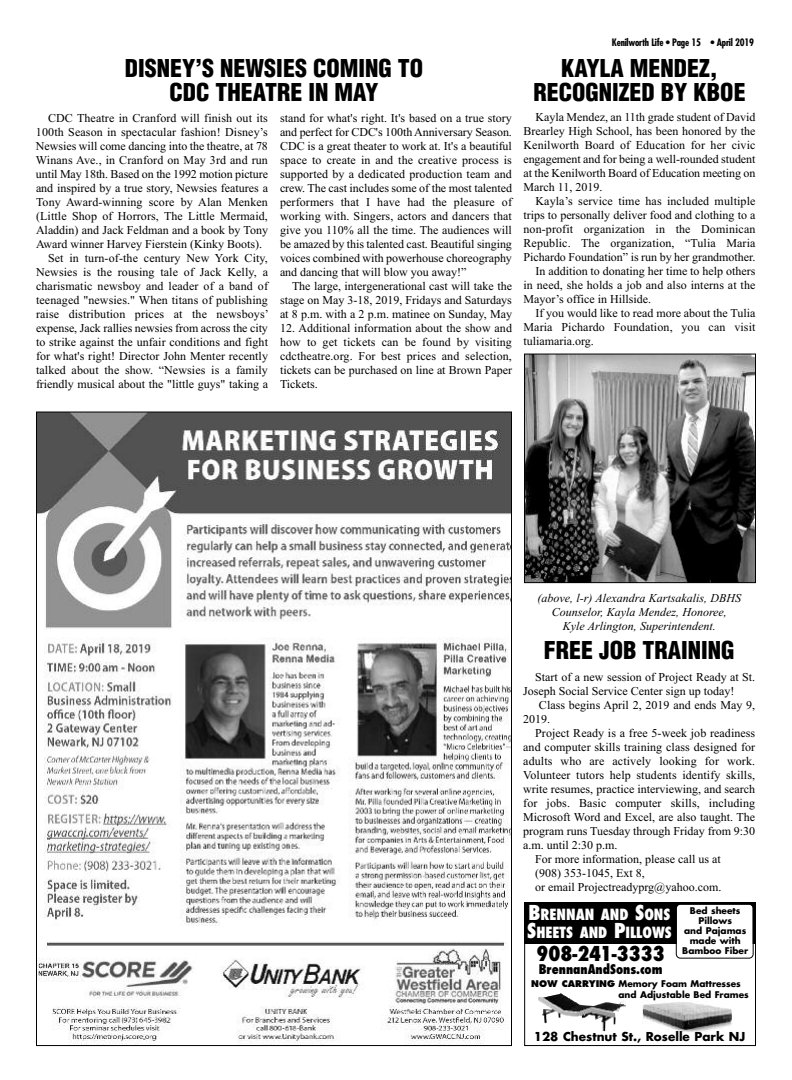
<style>
.page{position:relative;width:792px;height:1080px;background:#fff}
.page>*{position:absolute;margin:0;border:0;box-sizing:border-box;transform-origin:0 0}
.t1{font:900 condensed 24px/24px "Helvetica";color:#000;text-align:center}
.t2{font:800 condensed 20px "Futura";color:#000}
.t3{font:800 condensed 15px/18px "Futura";color:#fff}
.t4{font:800 condensed 13px "Futura";color:#000}
.t5{font:12px/14px "Times New Roman";color:#000;text-align:justify}
.t6{font:italic 12px/14px "Times New Roman";color:#000;text-align:center}
.t7{font:700 12px "Futura";color:#000}
.t8{font:700 condensed 10px "Futura";letter-spacing:-.025em;color:#000}
.t9{font:700 9px/10px "Futura";color:#000}
.s1{font-size:20px}
.s2{font-weight:800}
</style>
<div class="page">
<img style="left:38px;top:414px;width:472px;height:630px">
<img style="left:526px;top:356px;width:228px;height:225px">
<div style="left:524px;top:354px;width:232px;height:229px;border:1px solid #000"></div>
<div style="left:524px;top:902px;width:232px;height:41px;background:#000"></div>
<div style="left:524px;top:902px;width:232px;height:144px;border:1px solid #000"></div>
<img style="left:642px;top:1002px;width:91px;height:29px">
<img style="left:538px;top:993px;width:88px;height:39px">
<svg style="left:676px;top:904px;width:78px;height:55px"></svg>
<h1 class="t1" style="left:125px;top:56px;width:300px">DISNEY’S NEWSIES COMING TO<br>CDC THEATRE IN MAY</h1>
<p class="t5" style="left:48px;top:111px;width:221px">CDC Theatre in Cranford will finish out its</p>
<p class="t5" style="left:36px;top:125px;width:233px">100th Season in spectacular fashion! Disney’s</p>
<p class="t5" style="left:36px;top:139px;width:233px">Newsies will come dancing into the theatre, at 78</p>
<p class="t5" style="left:36px;top:153px;width:233px">Winans Ave., in Cranford on May 3rd and run</p>
<p class="t5" style="left:36px;top:167px;width:233px">until May 18th. Based on the 1992 motion picture</p>
<p class="t5" style="left:36px;top:181px;width:234px">and inspired by a true story, Newsies features a</p>
<p class="t5" style="left:36px;top:195px;width:233px">Tony Award-winning score by Alan Menken</p>
<p class="t5" style="left:36px;top:209px;width:233px">(Little Shop of Horrors, The Little Mermaid,</p>
<p class="t5" style="left:36px;top:223px;width:234px">Aladdin) and Jack Feldman and a book by Tony</p>
<p class="t5" style="left:36px;top:237px;width:228px">Award winner Harvey Fierstein (Kinky Boots).</p>
<p class="t5" style="left:48px;top:251px;width:221px">Set in turn-of-the century New York City,</p>
<p class="t5" style="left:36px;top:265px;width:234px">Newsies is the rousing tale of Jack Kelly, a</p>
<p class="t5" style="left:36px;top:279px;width:233px">charismatic newsboy and leader of a band of</p>
<p class="t5" style="left:36px;top:293px;width:233px">teenaged "newsies." When titans of publishing</p>
<p class="t5" style="left:36px;top:307px;width:234px">raise distribution prices at the newsboys’</p>
<p class="t5" style="left:36px;top:321px;width:233px">expense, Jack rallies newsies from across the city</p>
<p class="t5" style="left:36px;top:335px;width:234px">to strike against the unfair conditions and fight</p>
<p class="t5" style="left:36px;top:349px;width:234px">for what's right! Director John Menter recently</p>
<p class="t5" style="left:36px;top:363px;width:233px">talked about the show. “Newsies is a family</p>
<p class="t5" style="left:36px;top:377px;width:234px">friendly musical about the "little guys" taking a</p>
<p class="t5" style="left:280px;top:111px;width:234px">stand for what's right. It's based on a true story and perfect for CDC's 100th Anniversary Season.<br>CDC is a great theater to work at. It's a beautiful space to create in and the creative process is supported by a dedicated production team and crew. The cast includes some of the most talented performers that I have had the pleasure of working with. Singers, actors and dancers that give you 110% all the time. The audiences will be amazed by this talented cast. Beautiful singing voices combined with powerhouse choreography and dancing that will blow you away!”</p>
<p class="t5" style="left:280px;top:279px;width:234px;text-indent:12px">The large, intergenerational cast will take the stage on May 3-18, 2019, Fridays and Saturdays at 8 p.m. with a 2 p.m. matinee on Sunday, May</p>
<p class="t5" style="left:280px;top:321px;width:234px">12. Additional information about the show and how to get tickets can be found by visiting cdctheatre.org. For best prices and selection, tickets can be purchased on line at Brown Paper Tickets.</p>
<p class="t8" style="left:612px;top:38px;width:144px">Kenilworth Life • Page 15 • April 2019</p>
<h1 class="t1" style="left:534px;top:56px;width:214px">KAYLA MENDEZ,<br>RECOGNIZED BY KBOE</h1>
<p class="t5" style="left:523px;top:110px;width:234px;text-indent:12px">Kayla Mendez, an 11th grade student of David Brearley High School, has been honored by the Kenilworth Board of Education for her civic engagement and for being a well-rounded student at the Kenilworth Board of Education meeting on March 11, 2019.</p>
<p class="t5" style="left:535px;top:194px;width:222px">Kayla’s service time has included multiple</p>
<p class="t5" style="left:523px;top:208px;width:234px">trips to personally deliver food and clothing to a</p>
<p class="t5" style="left:523px;top:222px;width:233px">non-profit organization in the Dominican</p>
<p class="t5" style="left:523px;top:236px;width:234px">Republic. The organization, “Tulia Maria</p>
<p class="t5" style="left:523px;top:250px;width:234px">Pichardo Foundation” is run by her grandmother.</p>
<p class="t5" style="left:535px;top:264px;width:221px">In addition to donating her time to help others</p>
<p class="t5" style="left:523px;top:278px;width:234px">in need, she holds a job and also interns at the</p>
<p class="t5" style="left:523px;top:292px;width:129px">Mayor’s office in Hillside.</p>
<p class="t5" style="left:535px;top:306px;width:222px">If you would like to read more about the Tulia</p>
<p class="t5" style="left:523px;top:320px;width:234px">Maria Pichardo Foundation, you can visit</p>
<p class="t5" style="left:523px;top:334px;width:72px">tuliamaria.org.</p>
<p class="t6" style="left:538px;top:591px;width:205px">(above, l-r) Alexandra Kartsakalis, DBHS<br>Counselor, Kayla Mendez, Honoree,<br>Kyle Arlington, Superintendent.</p>
<h1 class="t1" style="left:544px;top:639px;width:192px">FREE JOB TRAINING</h1>
<p class="t5" style="left:523px;top:670px;width:233px;text-indent:12px">Start of a new session of Project Ready at St.<br>Joseph Social Service Center sign up today!</p>
<p class="t5" style="left:523px;top:698px;width:234px;text-indent:16px">Class begins April 2, 2019 and ends May 9,<br>2019.</p>
<p class="t5" style="left:535px;top:726px;width:221px">Project Ready is a free 5-week job readiness</p>
<p class="t5" style="left:523px;top:740px;width:233px">and computer skills training class designed for</p>
<p class="t5" style="left:523px;top:754px;width:233px">adults who are actively looking for work.</p>
<p class="t5" style="left:523px;top:768px;width:233px">Volunteer tutors help students identify skills,</p>
<p class="t5" style="left:523px;top:782px;width:233px">write resumes, practice interviewing, and search</p>
<p class="t5" style="left:523px;top:796px;width:233px">for jobs. Basic computer skills, including</p>
<p class="t5" style="left:523px;top:810px;width:234px">Microsoft Word and Excel, are also taught. The</p>
<p class="t5" style="left:523px;top:824px;width:234px">program runs Tuesday through Friday from 9:30</p>
<p class="t5" style="left:523px;top:838px;width:96px">a.m. until 2:30 p.m.</p>
<p class="t5" style="left:535px;top:852px;width:187px">For more information, please call us at</p>
<p class="t5" style="left:535px;top:866px;width:111px">(908) 353-1045, Ext 8,</p>
<p class="t5" style="left:535px;top:880px;width:188px">or email Projectreadyprg@yahoo.com.</p>
<p class="t3" style="left:527px;top:906px;width:146px"><span class="s1">B</span>RENNAN AND <span class="s1">S</span>ONS<br><span class="s1">S</span>HEETS AND <span class="s1">P</span>ILLOWS</p>
<p class="t9" style="left:682px;top:906px;width:67px;text-align:center">Bed sheets<br>Pillows<br>and Pajamas made with<br>Bamboo Fiber</p>
<h2 class="t2" style="left:536px;top:943px;width:130px">908-241-3333</h2>
<p class="t4" style="left:539px;top:962px;width:125px">BrennanAndSons.com</p>
<p class="t9" style="left:618px;top:979px;width:132px;line-height:11px;text-indent:-87px"><span class="s2">NOW CARRYING</span> Memory Foam Mattresses and Adjustable Bed Frames</p>
<p class="t7" style="left:534px;top:1031px;width:213px">128 Chestnut St., Roselle Park NJ</p>
</div>
